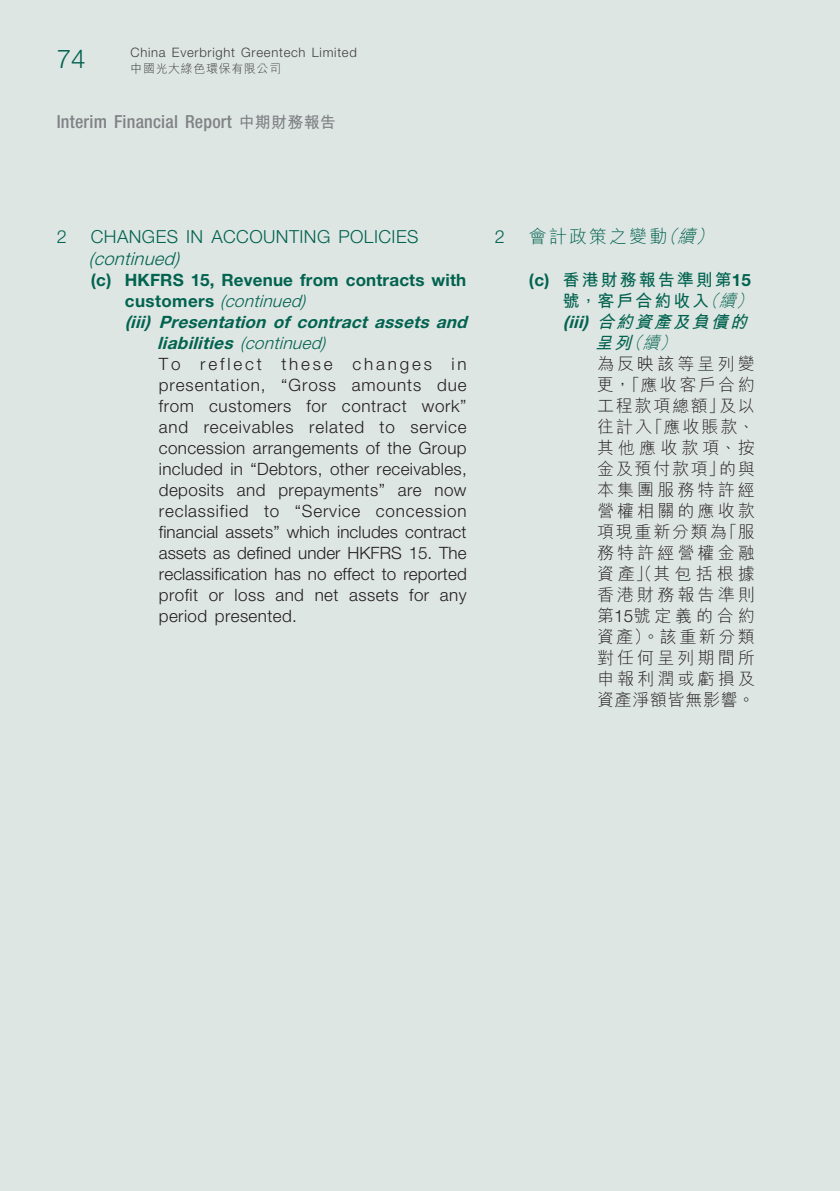
<style>
.page{position:relative;width:840px;height:1191px;background:#fff}
.page>*{position:absolute;margin:0;border:0;box-sizing:border-box;transform-origin:0 0}
.t1{font:300 26px "Helvetica Neue LT Std";color:#026350}
._03_H1{font:300 18px/22px "Helvetica Neue LT Std";letter-spacing:.025em;color:#026350}
.t2{font:500 condensed 18px "Helvetica Neue LT Std";letter-spacing:.01em;color:#808285}
._03_H1-2{font:300 18px "M Hei HK";letter-spacing:.115em;color:#026350}
._14_______P6{font:300 17px/21px "Helvetica Neue LT Std";letter-spacing:.025em;color:#231f20;text-align:justify}
._14_______P6-2{font:300 17px/21px "M Hei HK";letter-spacing:.18em;color:#231f20;text-align:justify}
._05_____H3{font:italic 700 17px/21px "Helvetica Neue LT Std";color:#026350}
._04___H2{font:700 17px/21px "Helvetica Neue LT Std";letter-spacing:.01em;color:#026350}
._04___H2-2{font:700 17px/21px "M Hei HK";letter-spacing:.115em;color:#026350}
._05_____H3-2{font:italic 700 17px/21px "M Hei HK";color:#026350}
.t3{font:300 13px "Helvetica Neue LT Std";letter-spacing:.055em;color:#3e3e3f}
.t4{font:300 12px "M Hei HK";letter-spacing:.05em;color:#3e3e3f}
.s1{font-family:"M Hei HK";font-weight:700;font-stretch:normal;font-size:16px}
.s2{font-style:italic}
.s3{font-weight:300;font-style:italic}
.s4{font-weight:300}
.s5{font-family:"Helvetica Neue LT Std"}
</style>
<div class="page">
<div style="left:0;top:0;width:839px;height:1191px;background:#dee6e3"></div>
<h1 class="t1" style="left:57px;top:42px;width:30px">74</h1>
<p class="t3" style="left:130px;top:45px;width:228px">China Everbright Greentech Limited</p>
<p class="t4" style="left:130px;top:60px;width:152px">中國光大綠色環保有限公司</p>
<p class="t2" style="left:57px;top:111px;width:280px">Interim Financial Report <span class="s1">中期財務報告</span></p>
<p class="_03_H1" style="left:57px;top:225px;width:12px">2</p>
<p class="_03_H1" style="left:89px;top:225px;width:331px">CHANGES IN ACCOUNTING POLICIES <span class="s2">(continued)</span></p>
<p class="_04___H2" style="left:125px;top:269px;width:343px;text-indent:-34px">(c) HKFRS 15, Revenue from contracts with c u s t o m e r s <span class="s3">(continued)</span></p>
<p class="_05_____H3" style="left:157px;top:311px;width:316px;text-indent:-32px">(iii) Presentation of contract assets and liabilities <span class="s4">(continued)</span></p>
<p class="_14_______P6" style="left:159px;top:353px;width:309px">To reflect these changes in presentation, “Gross amounts due from customers for contract work” and receivables related to service concession arrangements of the Group included in “Debtors, other receivables, deposits and prepayments” are now reclassified to “Service concession financial assets” which includes contract assets as defined under HKFRS 15. The reclassification has no effect to reported profit or loss and net assets for any period presented.</p>
<p class="_03_H1" style="left:494px;top:225px;width:12px">2</p>
<p class="_03_H1-2" style="left:528px;top:224px;width:192px">會計政策之變動<span class="s2">（續）</span></p>
<p class="_04___H2-2" style="left:562px;top:268px;width:197px;text-indent:-34px"><span class="s5">(c)</span> 香港財務報告準則第<span class="s5">15</span>號，客戶合約收入<span class="s3">（續）</span></p>
<p class="_05_____H3-2" style="left:595px;top:310px;width:159px;text-indent:-32px"><span class="s5">(iii)</span> 合約資產及負債的呈列<span class="s4">（續）</span></p>
<p class="_14_______P6-2" style="left:596px;top:352px;width:159px">為反映該等呈列變更，「應收客戶合約工程款項總額」及以往計入「應收賬款、其他應收款項、按金及預付款項」的與本集團服務特許經營權相關的應收款項現重新分類為「服務特許經營權金融資產」（其包括根據香港財務報告準則第<span class="s5">15</span>號定義的合約資產）。該重新分類對任何呈列期間所申報利潤或虧損及資產淨額皆無影響。</p>
</div>
